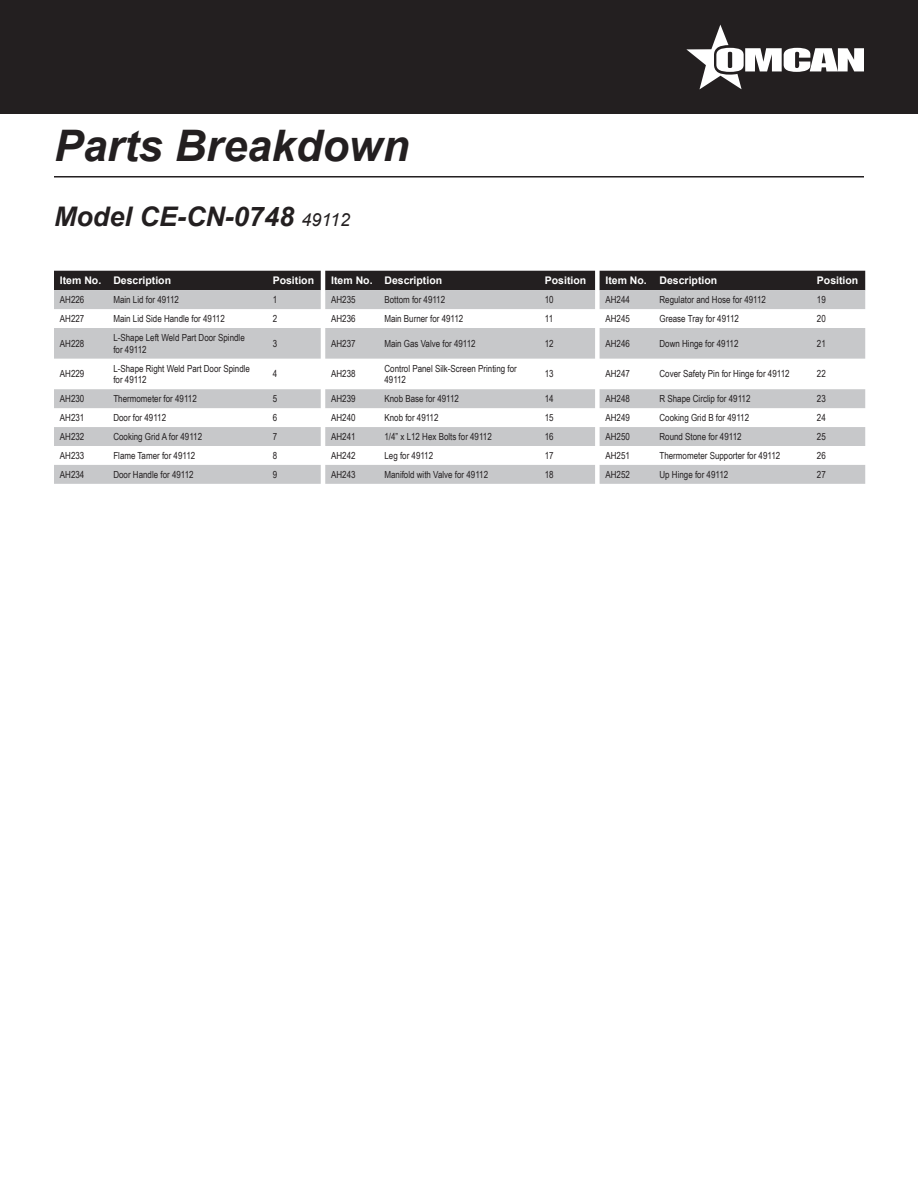
<style>
.page{position:relative;width:918px;height:1188px;background:#fff}
.page>*{position:absolute;margin:0;border:0;box-sizing:border-box;transform-origin:0 0}
.t1{font:italic 700 43.5px "Arial";color:#231f20}
.t2{font:italic 700 27px "Arial";color:#231f20}
.t3{font:700 10.5px "Arial";color:#fff}
.t4{font:9.75px/11.7px "Arial Narrow";color:#231f20}
.s1{font-weight:400;font-size:18px}
</style>
<div class="page">
<div style="left:0;top:0;width:918px;height:114px;background:#231f20"></div>
<svg style="left:686px;top:25px;width:178px;height:64px"></svg>
<hr style="left:54px;top:176px;width:810px;height:2px;background:#231f20">
<div style="left:54px;top:271px;width:811px;height:19px;background:#231f20"></div>
<svg style="left:54px;top:290px;width:811px;height:194px;fill:#c7c8ca"></svg>
<p class="t1" style="left:54px;top:116px;width:357px">Parts Breakdown</p>
<p class="t2" style="left:54px;top:198px;width:298px">Model CE-CN-0748 <span class="s1">49112</span></p>
<p class="t3" style="left:60px;top:273px;width:43px">Item No.</p>
<p class="t3" style="left:113px;top:273px;width:59px">Description</p>
<p class="t3" style="left:273px;top:273px;width:43px">Position</p>
<p class="t3" style="left:331px;top:273px;width:43px">Item No.</p>
<p class="t3" style="left:384px;top:273px;width:59px">Description</p>
<p class="t3" style="left:545px;top:273px;width:43px">Position</p>
<p class="t3" style="left:605px;top:273px;width:43px">Item No.</p>
<p class="t3" style="left:660px;top:273px;width:59px">Description</p>
<p class="t3" style="left:817px;top:273px;width:43px">Position</p>
<p class="t4" style="left:60px;top:294px;width:26px">AH226</p>
<p class="t4" style="left:113px;top:294px;width:67px">Main Lid for 49112</p>
<p class="t4" style="left:273px;top:294px;width:6px">1</p>
<p class="t4" style="left:331px;top:294px;width:26px">AH235</p>
<p class="t4" style="left:384px;top:294px;width:62px">Bottom for 49112</p>
<p class="t4" style="left:545px;top:294px;width:10px">10</p>
<p class="t4" style="left:605px;top:294px;width:26px">AH244</p>
<p class="t4" style="left:660px;top:294px;width:108px">Regulator and Hose for 49112</p>
<p class="t4" style="left:817px;top:294px;width:10px">19</p>
<p class="t4" style="left:60px;top:312px;width:26px">AH227</p>
<p class="t4" style="left:113px;top:312px;width:113px">Main Lid Side Handle for 49112</p>
<p class="t4" style="left:273px;top:312px;width:6px">2</p>
<p class="t4" style="left:331px;top:312px;width:26px">AH236</p>
<p class="t4" style="left:384px;top:312px;width:80px">Main Burner for 49112</p>
<p class="t4" style="left:545px;top:312px;width:10px">11</p>
<p class="t4" style="left:605px;top:312px;width:26px">AH245</p>
<p class="t4" style="left:660px;top:312px;width:81px">Grease Tray for 49112</p>
<p class="t4" style="left:817px;top:312px;width:10px">20</p>
<p class="t4" style="left:60px;top:337px;width:26px">AH228</p>
<p class="t4" style="left:113px;top:331px;width:133px">L-Shape Left Weld Part Door Spindle for 49112</p>
<p class="t4" style="left:273px;top:337px;width:6px">3</p>
<p class="t4" style="left:331px;top:337px;width:26px">AH237</p>
<p class="t4" style="left:384px;top:337px;width:93px">Main Gas Valve for 49112</p>
<p class="t4" style="left:545px;top:337px;width:10px">12</p>
<p class="t4" style="left:605px;top:337px;width:26px">AH246</p>
<p class="t4" style="left:660px;top:337px;width:80px">Down Hinge for 49112</p>
<p class="t4" style="left:817px;top:337px;width:10px">21</p>
<p class="t4" style="left:60px;top:368px;width:26px">AH229</p>
<p class="t4" style="left:113px;top:362px;width:138px">L-Shape Right Weld Part Door Spindle for 49112</p>
<p class="t4" style="left:273px;top:368px;width:6px">4</p>
<p class="t4" style="left:331px;top:368px;width:26px">AH238</p>
<p class="t4" style="left:384px;top:362px;width:134px">Control Panel Silk-Screen Printing for<br>49112</p>
<p class="t4" style="left:545px;top:368px;width:10px">13</p>
<p class="t4" style="left:605px;top:368px;width:26px">AH247</p>
<p class="t4" style="left:660px;top:368px;width:132px">Cover Safety Pin for Hinge for 49112</p>
<p class="t4" style="left:817px;top:368px;width:10px">22</p>
<p class="t4" style="left:60px;top:393px;width:26px">AH230</p>
<p class="t4" style="left:113px;top:393px;width:85px">Thermometer for 49112</p>
<p class="t4" style="left:273px;top:393px;width:6px">5</p>
<p class="t4" style="left:331px;top:393px;width:26px">AH239</p>
<p class="t4" style="left:384px;top:393px;width:76px">Knob Base for 49112</p>
<p class="t4" style="left:545px;top:393px;width:10px">14</p>
<p class="t4" style="left:605px;top:393px;width:26px">AH248</p>
<p class="t4" style="left:660px;top:393px;width:92px">R Shape Circlip for 49112</p>
<p class="t4" style="left:817px;top:393px;width:10px">23</p>
<p class="t4" style="left:60px;top:412px;width:26px">AH231</p>
<p class="t4" style="left:113px;top:412px;width:54px">Door for 49112</p>
<p class="t4" style="left:273px;top:412px;width:6px">6</p>
<p class="t4" style="left:331px;top:412px;width:26px">AH240</p>
<p class="t4" style="left:384px;top:412px;width:56px">Knob for 49112</p>
<p class="t4" style="left:545px;top:412px;width:10px">15</p>
<p class="t4" style="left:605px;top:412px;width:26px">AH249</p>
<p class="t4" style="left:660px;top:412px;width:91px">Cooking Grid B for 49112</p>
<p class="t4" style="left:817px;top:412px;width:10px">24</p>
<p class="t4" style="left:60px;top:430px;width:26px">AH232</p>
<p class="t4" style="left:113px;top:430px;width:90px">Cooking Grid A for 49112</p>
<p class="t4" style="left:273px;top:430px;width:6px">7</p>
<p class="t4" style="left:331px;top:430px;width:26px">AH241</p>
<p class="t4" style="left:384px;top:430px;width:109px">1/4” x L12 Hex Bolts for 49112</p>
<p class="t4" style="left:545px;top:430px;width:10px">16</p>
<p class="t4" style="left:605px;top:430px;width:26px">AH250</p>
<p class="t4" style="left:660px;top:430px;width:84px">Round Stone for 49112</p>
<p class="t4" style="left:817px;top:430px;width:10px">25</p>
<p class="t4" style="left:60px;top:449px;width:26px">AH233</p>
<p class="t4" style="left:113px;top:449px;width:83px">Flame Tamer for 49112</p>
<p class="t4" style="left:273px;top:449px;width:6px">8</p>
<p class="t4" style="left:331px;top:449px;width:26px">AH242</p>
<p class="t4" style="left:384px;top:449px;width:50px">Leg for 49112</p>
<p class="t4" style="left:545px;top:449px;width:10px">17</p>
<p class="t4" style="left:605px;top:449px;width:26px">AH251</p>
<p class="t4" style="left:660px;top:449px;width:122px">Thermometer Supporter for 49112</p>
<p class="t4" style="left:817px;top:449px;width:10px">26</p>
<p class="t4" style="left:60px;top:468px;width:26px">AH234</p>
<p class="t4" style="left:113px;top:468px;width:82px">Door Handle for 49112</p>
<p class="t4" style="left:273px;top:468px;width:6px">9</p>
<p class="t4" style="left:331px;top:468px;width:26px">AH243</p>
<p class="t4" style="left:384px;top:468px;width:105px">Manifold with Valve for 49112</p>
<p class="t4" style="left:545px;top:468px;width:10px">18</p>
<p class="t4" style="left:605px;top:468px;width:26px">AH252</p>
<p class="t4" style="left:660px;top:468px;width:70px">Up Hinge for 49112</p>
<p class="t4" style="left:817px;top:468px;width:10px">27</p>
</div>
